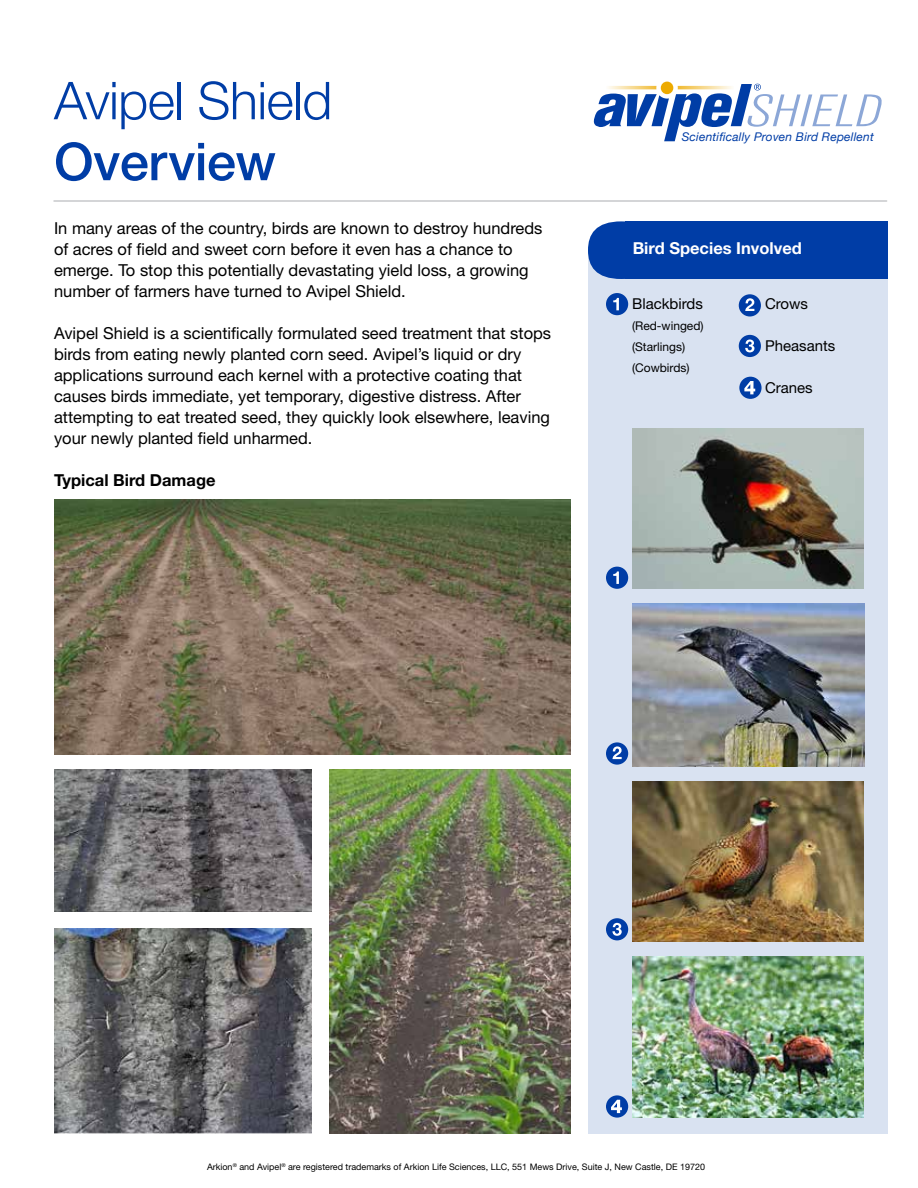
<style>
.page{position:relative;width:918px;height:1188px;background:#fff}
.page>*{position:absolute;margin:0;border:0;box-sizing:border-box;transform-origin:0 0}
.t1{font:300 52.2px "Helvetica Neue";letter-spacing:-.01em;color:#003da6}
.t2{font:500 52.2px "Helvetica Neue";letter-spacing:-.01em;color:#003da6}
.t3{font:16.5px/21px "Helvetica Neue";color:#000}
.t4{font:700 16.5px "Helvetica Neue";color:#fff}
.t5{font:700 16.5px "Helvetica Neue";color:#000}
.t6{font:15px "Helvetica Neue";color:#000}
.t7{font:italic 12px "Helvetica Neue";letter-spacing:.015em;color:#003da6}
.t8{font:12px/21px "Helvetica Neue";color:#000}
.t9{font:9px "Helvetica Neue";color:#000}
</style>
<div class="page">
<div style="left:661px;top:82px;width:12px;height:12px;background:#edaa00;border-radius:50%"></div>
<svg style="left:594px;top:84px;width:288px;height:57px"></svg>
<hr style="left:54px;top:200px;width:833px;height:2px;background:#c7c8ca">
<div style="left:588px;top:250px;width:299px;height:884px;background:#d9e2f1"></div>
<div style="left:625px;top:221px;width:262px;height:58px;background:#003da6"></div>
<svg style="left:588px;top:221px;width:37px;height:58px;background:#2559b3"></svg>
<div style="left:739px;top:294px;width:22px;height:22px;background:#003da6;border-radius:50%"></div>
<svg style="left:745px;top:298px;width:9px;height:13px"></svg>
<div style="left:739px;top:335px;width:22px;height:22px;background:#003da6;border-radius:50%"></div>
<svg style="left:745px;top:339px;width:9px;height:13px"></svg>
<div style="left:606px;top:293px;width:22px;height:22px;background:#003da6;border-radius:50%"></div>
<svg style="left:613px;top:298px;width:6px;height:12px"></svg>
<img style="left:633px;top:428px;width:231px;height:161px">
<img style="left:633px;top:781px;width:231px;height:161px">
<img style="left:633px;top:957px;width:231px;height:161px">
<img style="left:54px;top:770px;width:258px;height:142px">
<img style="left:54px;top:500px;width:517px;height:254px">
<img style="left:330px;top:770px;width:241px;height:364px">
<img style="left:54px;top:929px;width:258px;height:205px">
<img style="left:633px;top:603px;width:231px;height:164px">
<div style="left:739px;top:377px;width:23px;height:22px;background:#003da6;border-radius:50%"></div>
<svg style="left:744px;top:381px;width:11px;height:13px"></svg>
<div style="left:606px;top:742px;width:22px;height:23px;background:#003da6;border-radius:50%"></div>
<svg style="left:613px;top:746px;width:9px;height:13px"></svg>
<div style="left:606px;top:918px;width:22px;height:22px;background:#003da6;border-radius:50%"></div>
<svg style="left:612px;top:923px;width:10px;height:13px"></svg>
<div style="left:606px;top:567px;width:22px;height:22px;background:#003da6;border-radius:50%"></div>
<svg style="left:613px;top:572px;width:6px;height:12px"></svg>
<div style="left:606px;top:1095px;width:22px;height:23px;background:#003da6;border-radius:50%"></div>
<svg style="left:611px;top:1100px;width:11px;height:13px"></svg>
<h1 class="t1" style="left:54px;top:69px;width:280px">Avipel Shield</h1>
<h1 class="t2" style="left:54px;top:131px;width:224px">Overview</h1>
<p class="t3" style="left:54px;top:218px;width:490px">In many areas of the country, birds are known to destroy hundreds of acres of field and sweet corn before it even has a chance to emerge. To stop this potentially devastating yield loss, a growing number of farmers have turned to Avipel Shield.</p>
<p class="t3" style="left:54px;top:323px;width:499px">Avipel Shield is a scientifically formulated seed treatment that stops birds from eating newly planted corn seed. Avipel’s liquid or dry applications surround each kernel with a protective coating that causes birds immediate, yet temporary, digestive distress. After attempting to eat treated seed, they quickly look elsewhere, leaving your newly planted field unharmed.</p>
<p class="t5" style="left:54px;top:470px;width:163px">Typical Bird Damage</p>
<p class="t7" style="left:682px;top:128px;width:194px">Scientifically Proven Bird Repellent</p>
<p class="t4" style="left:633px;top:238px;width:171px">Bird Species Involved</p>
<p class="t6" style="left:632px;top:295px;width:72px">Blackbirds</p>
<p class="t8" style="left:632px;top:315px;width:73px">(Red-winged) (Starlings) (Cowbirds)</p>
<p class="t6" style="left:765px;top:295px;width:45px">Crows</p>
<p class="t6" style="left:765px;top:337px;width:72px">Pheasants</p>
<p class="t6" style="left:765px;top:379px;width:49px">Cranes</p>
<p class="t9" style="left:207px;top:1161px;width:500px">Arkion<sup>®</sup> and Avipel<sup>®</sup> are registered trademarks of Arkion Life Sciences, LLC, 551 Mews Drive, Suite J, New Castle, DE 19720</p>
</div>
